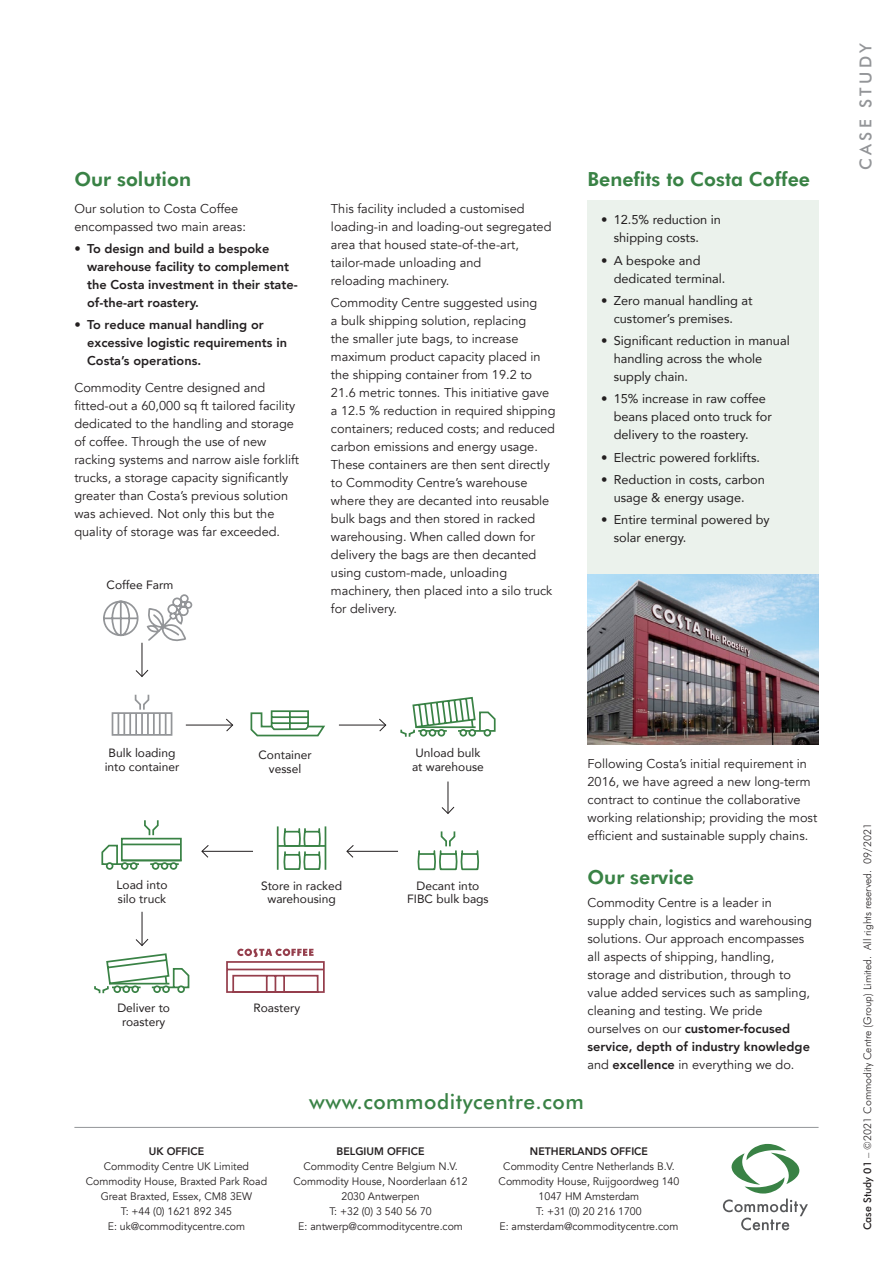
<style>
.page{position:relative;width:893px;height:1263px;background:#fff}
.page>*{position:absolute;margin:0;border:0;box-sizing:border-box;transform-origin:0 0}
.t1{font:500 21px "Futura BT";letter-spacing:.025em;color:#398245}
.t2{font:800 19.5px "Futura BT";color:#398245}
.t3{font:500 16.5px "Futura BT";letter-spacing:.2em;color:#939598}
.t4{font:12.75px/18px "Avenir";color:#231f20}
.t5{font:12.75px/18px "Avenir";color:#231f20}
.t6{font:800 12.75px/18px "Avenir";color:#231f20}
.t7{font:12px/13.5px "Avenir";color:#231f20;text-align:center}
.t8{font:10.8px/15px "Avenir";color:#231f20;text-align:center}
.t9{font:800 10.8px "Avenir";color:#231f20}
.t10{font:300 10.5px "Futura BT";color:#231f20}
.s1{font-weight:400}
.s2{font-weight:800}
.s3{font-weight:500}
</style>
<div class="page">
<svg style="left:94px;top:953px;width:96px;height:41px"></svg>
<hr style="left:150px;top:863px;width:29px;height:2px;background:#398245">
<div style="left:170px;top:862px;width:7px;height:8px;border:2px solid #398245;border-radius:50%"></div>
<div style="left:161px;top:862px;width:7px;height:8px;border:2px solid #398245;border-radius:50%"></div>
<div style="left:130px;top:862px;width:8px;height:8px;border:2px solid #398245;border-radius:50%"></div>
<div style="left:106px;top:862px;width:7px;height:8px;border:2px solid #398245;border-radius:50%"></div>
<svg style="left:101px;top:844px;width:40px;height:25px"></svg>
<div style="left:121px;top:862px;width:8px;height:8px;border:2px solid #398245;border-radius:50%"></div>
<svg style="left:158px;top:863px;width:18px;height:6px"></svg>
<div style="left:152px;top:862px;width:7px;height:8px;border:2px solid #398245;border-radius:50%"></div>
<div style="left:121px;top:838px;width:61px;height:23px;border:2px solid #398245"></div>
<svg style="left:144px;top:820px;width:15px;height:16px"></svg>
<hr style="left:122px;top:843px;width:59px;height:2px;background:#398245">
<hr style="left:74px;top:1127px;width:745px;height:1px;background:#939598">
<div style="left:587px;top:200px;width:232px;height:374px;background:#ebf2ec"></div>
<svg style="left:225px;top:718px;width:9px;height:14px"></svg>
<hr style="left:186px;top:725px;width:46px;height:1px;background:#231f20">
<svg style="left:378px;top:718px;width:9px;height:14px"></svg>
<hr style="left:339px;top:725px;width:47px;height:1px;background:#231f20">
<svg style="left:441px;top:806px;width:14px;height:8px"></svg>
<hr style="left:448px;top:781px;width:1px;height:32px;background:#231f20">
<hr style="left:277px;top:826px;width:2px;height:44px;background:#398245">
<hr style="left:325px;top:826px;width:1px;height:44px;background:#398245">
<svg style="left:283px;top:828px;width:38px;height:42px"></svg>
<hr style="left:278px;top:845px;width:47px;height:2px;background:#398245">
<svg style="left:346px;top:845px;width:8px;height:13px"></svg>
<hr style="left:347px;top:851px;width:51px;height:1px;background:#231f20">
<svg style="left:201px;top:845px;width:8px;height:13px"></svg>
<hr style="left:202px;top:851px;width:51px;height:1px;background:#231f20">
<svg style="left:135px;top:938px;width:14px;height:8px"></svg>
<hr style="left:142px;top:912px;width:1px;height:33px;background:#231f20">
<svg style="left:135px;top:669px;width:14px;height:8px"></svg>
<hr style="left:142px;top:643px;width:1px;height:33px;background:#231f20">
<svg style="left:103px;top:600px;width:36px;height:37px"></svg>
<svg style="left:111px;top:694px;width:62px;height:42px"></svg>
<svg style="left:250px;top:710px;width:75px;height:27px"></svg>
<svg style="left:226px;top:948px;width:99px;height:45px"></svg>
<svg style="left:146px;top:594px;width:47px;height:48px"></svg>
<svg style="left:417px;top:831px;width:62px;height:40px"></svg>
<svg style="left:723px;top:1144px;width:85px;height:86px"></svg>
<svg style="left:400px;top:696px;width:96px;height:41px"></svg>
<img style="left:587px;top:574px;width:232px;height:170px">
<h2 class="t2" style="left:74px;top:167px;width:118px">Our solution</h2>
<p class="t4" style="left:74px;top:199px;width:173px">Our solution to Costa Coffee encompassed two main areas:</p>
<p class="t6" style="left:87px;top:239px;width:212px;text-indent:-13px"><span class="s1">•</span> To design and build a bespoke warehouse facility to complement the Costa investment in their state&shy;of-the-art roastery.</p>
<p class="t6" style="left:87px;top:316px;width:201px;text-indent:-13px"><span class="s1">•</span> To reduce manual handling or excessive logistic requirements in<br>Costa’s operations.</p>
<p class="t4" style="left:74px;top:378px;width:226px">Commodity Centre designed and fitted-out a 60,000 sq ft tailored facility dedicated to the handling and storage of coffee. Through the use of new racking systems and narrow aisle forklift trucks, a storage capacity significantly greater than Costa’s previous solution was achieved. Not only this but the quality of storage was far exceeded.</p>
<p class="t7" style="left:107px;top:578px;width:68px">Coffee Farm</p>
<p class="t4" style="left:331px;top:199px;width:222px">This facility included a customised loading-in and loading-out segregated area that housed state-of-the-art, tailor-made unloading and<br>reloading machinery.</p>
<p class="t4" style="left:331px;top:294px;width:226px">Commodity Centre suggested using<br>a bulk shipping solution, replacing<br>the smaller jute bags, to increase maximum product capacity placed in the shipping container from 19.2 to 21.6 metric tonnes. This initiative gave a 12.5 % reduction in required shipping containers; reduced costs; and reduced carbon emissions and energy usage.<br>These containers are then sent directly to Commodity Centre’s warehouse where they are decanted into reusable bulk bags and then stored in racked warehousing. When called down for delivery the bags are then decanted using custom-made, unloading machinery, then placed into a silo truck for delivery.</p>
<h2 class="t2" style="left:587px;top:167px;width:224px">Benefits to Costa Coffee</h2>
<p class="t5" style="left:614px;top:210px;width:109px;text-indent:-13px">• 12.5% reduction in shipping costs.</p>
<p class="t5" style="left:614px;top:251px;width:113px;text-indent:-13px">• A bespoke and dedicated terminal.</p>
<p class="t5" style="left:601px;top:291px;width:153px;text-align:center">• Zero manual handling at customer’s premises.</p>
<p class="t5" style="left:614px;top:331px;width:177px;text-indent:-13px">• Significant reduction in manual handling across the whole supply chain.</p>
<p class="t5" style="left:614px;top:390px;width:160px;text-indent:-13px">• 15% increase in raw coffee beans placed onto truck for delivery to the roastery.</p>
<p class="t5" style="left:601px;top:448px;width:160px">• Electric powered forklifts.</p>
<p class="t5" style="left:601px;top:470px;width:165px;text-align:center">• Reduction in costs, carbon usage &amp; energy usage.</p>
<p class="t5" style="left:614px;top:510px;width:157px;text-indent:-13px">• Entire terminal powered by solar energy.</p>
<p class="t3" style="left:856px;top:170px;width:128px;rotate:-90deg">CASE STUDY</p>
<p class="t7" style="left:105px;top:746px;width:76px">Bulk loading into container</p>
<p class="t7" style="left:259px;top:748px;width:55px">Container vessel</p>
<p class="t7" style="left:412px;top:746px;width:73px;text-align:left">Unload bulk at warehouse</p>
<p class="t7" style="left:117px;top:878px;width:52px;text-align:left">Load into silo truck</p>
<p class="t7" style="left:117px;top:1001px;width:54px">Deliver to roastery</p>
<p class="t7" style="left:261px;top:878px;width:83px">Store in racked warehousing</p>
<p class="t7" style="left:253px;top:1001px;width:48px">Roastery</p>
<p class="t7" style="left:407px;top:878px;width:83px">Decant into<br>FIBC bulk bags</p>
<p class="t4" style="left:587px;top:755px;width:231px">Following Costa’s initial requirement in 2016, we have agreed a new long-term contract to continue the collaborative working relationship; providing the most efficient and sustainable supply chains.</p>
<h2 class="t2" style="left:587px;top:865px;width:108px">Our service</h2>
<p class="t4" style="left:587px;top:894px;width:226px">Commodity Centre is a leader in supply chain, logistics and warehousing solutions. Our approach encompasses all aspects of shipping, handling, storage and distribution, through to value added services such as sampling, cleaning and testing. We pride ourselves on our <span class="s2">customer-focused service, depth of industry knowledge </span>and <span class="s2">excellence</span> in everything we do.</p>
<p class="t9" style="left:149px;top:1142px;width:57px">UK OFFICE</p>
<p class="t8" style="left:86px;top:1159px;width:183px">Commodity Centre UK Limited<br>Commodity House, Braxted Park Road<br>Great Braxted, Essex, CM8 3EW<br>T: +44 (0) 1621 892 345<br>E: uk@commoditycentre.com</p>
<h1 class="t1" style="left:309px;top:1089px;width:276px">www.commoditycentre.com</h1>
<p class="t9" style="left:337px;top:1142px;width:89px">BELGIUM OFFICE</p>
<p class="t8" style="left:294px;top:1159px;width:176px">Commodity Centre Belgium N.V.<br>Commodity House, Noorderlaan 612<br>2030 Antwerpen<br>T: +32 (0) 3 540 56 70<br>E: antwerp@commoditycentre.com</p>
<p class="t9" style="left:530px;top:1142px;width:119px">NETHERLANDS OFFICE</p>
<p class="t8" style="left:499px;top:1159px;width:182px">Commodity Centre Netherlands B.V.<br>Commodity House, Ruijgoordweg 140<br>1047 HM Amsterdam<br>T: +31 (0) 20 216 1700<br>E: amsterdam@commoditycentre.com</p>
<p class="t10" style="left:861px;top:1230px;width:408px;rotate:-90deg"><span class="s3">Case Study 01</span> – ©2021 Commodity Centre (Group) Limited. All rights reserved. 09/2021</p>
</div>
